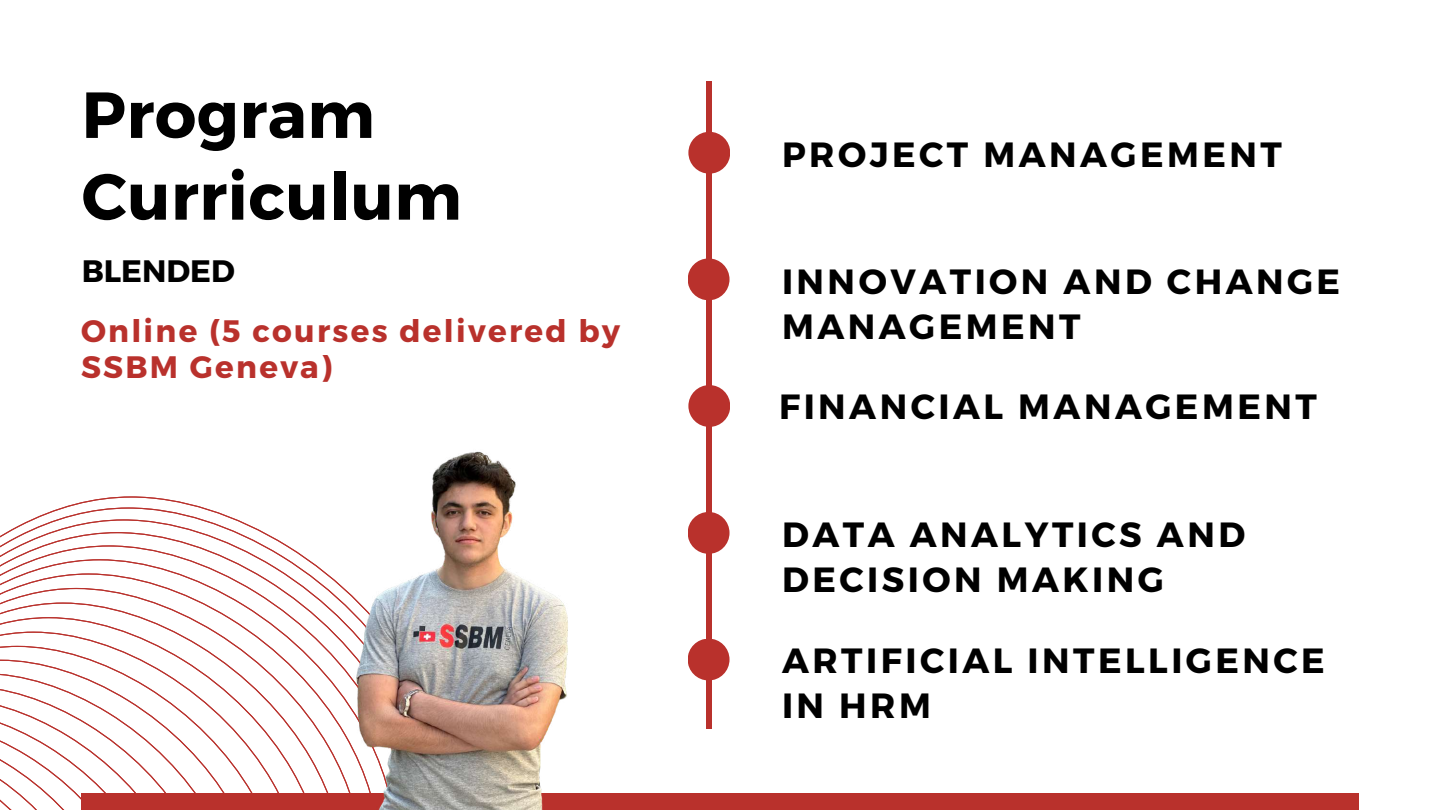
<style>
.page{position:relative;width:1440px;height:810px;background:#fff}
.page>*{position:absolute;margin:0;border:0;box-sizing:border-box;transform-origin:0 0}
.t1{font:700 65px/81.8px "Montserrat";letter-spacing:.01em;color:#000}
.t2{font:700 35px/45px "Montserrat";letter-spacing:.1em;color:#000}
.t3{font:700 31px/36.8px "Montserrat";letter-spacing:.075em;color:#b9312c}
.t4{font:700 31px "Montserrat";color:#000}
</style>
<div class="page">
<div style="left:706px;top:81px;width:6px;height:648px;background:#b9312c"></div>
<div style="left:688px;top:132px;width:42px;height:42px;background:#b9312c;border-radius:50%"></div>
<div style="left:688px;top:258px;width:42px;height:42px;background:#b9312c;border-radius:50%"></div>
<div style="left:688px;top:385px;width:42px;height:42px;background:#b9312c;border-radius:50%"></div>
<div style="left:688px;top:512px;width:42px;height:42px;background:#b9312c;border-radius:50%"></div>
<svg style="left:0;top:496px;width:299px;height:314px"></svg>
<div style="left:81px;top:793px;width:1278px;height:17px;background:#b9312c"></div>
<div style="left:688px;top:639px;width:42px;height:41px;background:#b9312c;border-radius:50%"></div>
<img style="left:299px;top:451px;width:269px;height:359px">
<h1 class="t1" style="left:82px;top:71px;width:382px">Program<br>Curriculum</h1>
<p class="t4" style="left:82px;top:251px;width:155px">BLENDED</p>
<p class="t3" style="left:81px;top:311px;width:541px">Online (5 courses delivered by<br>SSBM Geneva)</p>
<p class="t2" style="left:782px;top:130px;width:501px">PROJECT MANAGEMENT</p>
<p class="t2" style="left:782px;top:258px;width:560px">INNOVATION AND CHANGE<br>MANAGEMENT</p>
<p class="t2" style="left:779px;top:383px;width:539px">FINANCIAL MANAGEMENT</p>
<p class="t2" style="left:782px;top:510px;width:465px">DATA ANALYTICS AND<br>DECISION MAKING</p>
<p class="t2" style="left:782px;top:636px;width:544px">ARTIFICIAL INTELLIGENCE<br>IN HRM</p>
</div>
